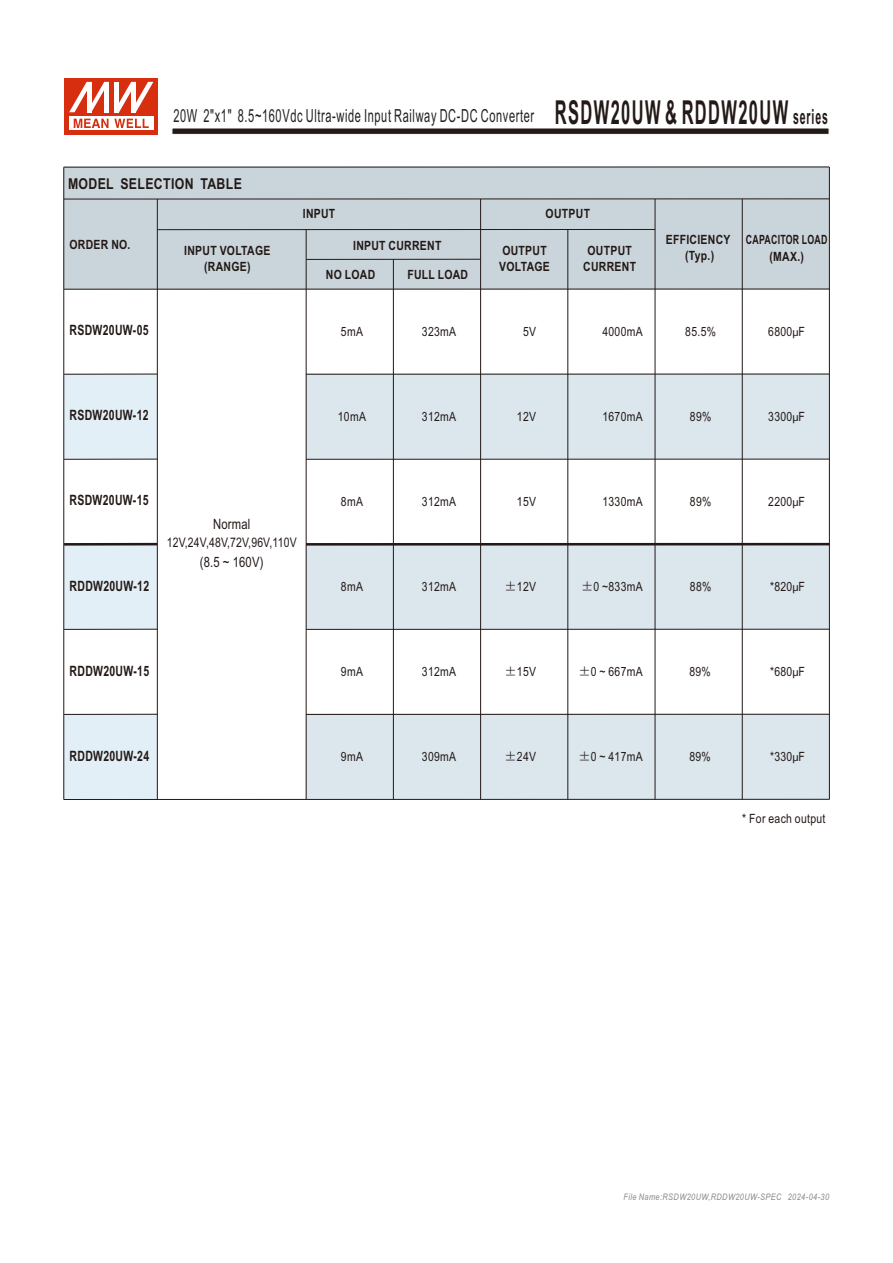
<style>
.page{position:relative;width:893px;height:1263px;background:#fff}
.page>*{position:absolute;margin:0;border:0;box-sizing:border-box;transform-origin:0 0}
.t1{font:18px "Arial Narrow";letter-spacing:.045em;color:#231f20;scale:.75 1}
.t2{font:700 15px "Arial Narrow";letter-spacing:.025em;color:#231916}
.t3{font:700 14.25px "Arial Narrow";letter-spacing:.025em;color:#231916;scale:.9 1}
.t4{font:14.25px "Arial Narrow";letter-spacing:.01em;color:#231916}
.t5{font:13.2px "Arial Narrow";letter-spacing:.01em;color:#231916}
.t6{font:12.75px "Arial Narrow";letter-spacing:.025em;color:#231916}
.t7{font:700 12.75px/16px "Arial Narrow";letter-spacing:.025em;color:#231916;text-align:center}
.t8{font:700 12.75px/17px "Arial Narrow";letter-spacing:.025em;color:#231916;text-align:center;scale:.84 1}
.t9{font:italic 9px "Arial Narrow";letter-spacing:.045em;color:#898989}
.s1{font-weight:700;font-size:33px;color:#231916}
.s2{font-weight:700;font-size:21px;color:#231916}
.s3{font-family:"Arial Unicode MS";font-size:11.25px}
.s4{font-family:"Inn Ming";font-weight:500}
</style>
<div class="page">
<div style="left:63px;top:167px;width:766px;height:122px;background:#cad5db"></div>
<div style="left:307px;top:373px;width:522px;height:86px;background:#dbe6ed"></div>
<div style="left:307px;top:546px;width:522px;height:83px;background:#dbe6ed"></div>
<div style="left:307px;top:715px;width:522px;height:84px;background:#dbe6ed"></div>
<div style="left:63px;top:374px;width:94px;height:85px;background:#e3eff6"></div>
<div style="left:63px;top:544px;width:94px;height:85px;background:#e3eff6"></div>
<div style="left:63px;top:714px;width:94px;height:85px;background:#e3eff6"></div>
<svg style="left:172px;top:128px;width:657px;height:7px;background:#544c4a"></svg>
<div style="left:65px;top:78px;width:93px;height:56px;background:#d62e0f"></div>
<svg style="left:69px;top:117px;width:84px;height:13px"></svg>
<svg style="left:74px;top:119px;width:75px;height:9px"></svg>
<svg style="left:69px;top:82px;width:84px;height:30px"></svg>
<hr style="left:64px;top:289px;width:765px;height:1px;background:#231916">
<hr style="left:306px;top:714px;width:523px;height:1px;background:#231916">
<hr style="left:306px;top:374px;width:523px;height:1px;background:#231916">
<hr style="left:306px;top:459px;width:523px;height:1px;background:#231916">
<hr style="left:306px;top:543px;width:523px;height:3px;background:#231916">
<hr style="left:306px;top:629px;width:523px;height:1px;background:#231916">
<hr style="left:64px;top:799px;width:765px;height:1px;background:#231916">
<hr style="left:64px;top:374px;width:93px;height:1px;background:#231916">
<hr style="left:64px;top:459px;width:93px;height:1px;background:#231916">
<hr style="left:64px;top:543px;width:93px;height:3px;background:#231916">
<hr style="left:64px;top:629px;width:93px;height:1px;background:#231916">
<hr style="left:64px;top:714px;width:93px;height:1px;background:#231916">
<hr style="left:306px;top:259px;width:175px;height:1px;background:#231916">
<hr style="left:157px;top:229px;width:498px;height:1px;background:#231916">
<hr style="left:64px;top:199px;width:765px;height:1px;background:#231916">
<hr style="left:64px;top:167px;width:765px;height:1px;background:#231916">
<hr style="left:306px;top:233px;width:1px;height:566px;background:#231916">
<hr style="left:393px;top:263px;width:1px;height:536px;background:#231916">
<hr style="left:480px;top:202px;width:1px;height:597px;background:#231916">
<hr style="left:568px;top:233px;width:1px;height:566px;background:#231916">
<hr style="left:655px;top:202px;width:1px;height:597px;background:#231916">
<hr style="left:742px;top:202px;width:1px;height:597px;background:#231916">
<hr style="left:157px;top:199px;width:1px;height:600px;background:#231916">
<hr style="left:64px;top:167px;width:1px;height:632px;background:#231916">
<hr style="left:829px;top:170px;width:1px;height:629px;background:#231916">
<h1 class="t1" style="left:173px;top:109px;width:874px">20W 2"x1" 8.5~160Vdc Ultra-wide Input Railway DC-DC Converter <span class="s1">RSDW20UW &amp; RDDW20UW</span> <span class="s2">series</span></h1>
<p class="t2" style="left:68px;top:178px;width:175px">MODEL SELECTION TABLE</p>
<p class="t7" style="left:70px;top:237px;width:62px">ORDER NO.</p>
<p class="t7" style="left:184px;top:244px;width:88px">INPUT VOLTAGE (RANGE)</p>
<p class="t7" style="left:303px;top:207px;width:34px">INPUT</p>
<p class="t7" style="left:546px;top:207px;width:46px">OUTPUT</p>
<p class="t7" style="left:353px;top:238px;width:90px">INPUT CURRENT</p>
<p class="t7" style="left:499px;top:244px;width:52px;text-align:left">OUTPUT<br>VOLTAGE</p>
<p class="t7" style="left:666px;top:233px;width:66px">EFFICIENCY (Typ.)</p>
<p class="t8" style="left:746px;top:233px;width:98px">CAPACITOR LOAD (MAX.)</p>
<p class="t7" style="left:583px;top:244px;width:54px">OUTPUT<br>CURRENT</p>
<p class="t7" style="left:326px;top:267px;width:51px">NO LOAD</p>
<p class="t7" style="left:407px;top:267px;width:62px">FULL LOAD</p>
<p class="t3" style="left:70px;top:325px;width:89px">RSDW20UW-05</p>
<p class="t6" style="left:341px;top:327px;width:24px">5mA</p>
<p class="t6" style="left:422px;top:327px;width:36px">323mA</p>
<p class="t6" style="left:523px;top:327px;width:15px">5V</p>
<p class="t6" style="left:602px;top:327px;width:42px">4000mA</p>
<p class="t6" style="left:685px;top:327px;width:32px">85.5%</p>
<p class="t6" style="left:768px;top:327px;width:38px">6800<span class="s3">μ</span>F</p>
<p class="t3" style="left:70px;top:410px;width:89px">RSDW20UW-12</p>
<p class="t6" style="left:338px;top:412px;width:30px">10mA</p>
<p class="t6" style="left:422px;top:412px;width:36px">312mA</p>
<p class="t6" style="left:517px;top:412px;width:21px">12V</p>
<p class="t6" style="left:602px;top:412px;width:42px">1670mA</p>
<p class="t6" style="left:690px;top:412px;width:23px">89%</p>
<p class="t6" style="left:768px;top:412px;width:38px">3300<span class="s3">μ</span>F</p>
<p class="t3" style="left:70px;top:495px;width:89px">RSDW20UW-15</p>
<p class="t6" style="left:341px;top:497px;width:24px">8mA</p>
<p class="t6" style="left:422px;top:497px;width:36px">312mA</p>
<p class="t6" style="left:517px;top:497px;width:21px">15V</p>
<p class="t6" style="left:602px;top:497px;width:42px">1330mA</p>
<p class="t6" style="left:690px;top:497px;width:23px">89%</p>
<p class="t6" style="left:768px;top:497px;width:38px">2200<span class="s3">μ</span>F</p>
<p class="t4" style="left:213px;top:519px;width:39px">Normal</p>
<p class="t5" style="left:167px;top:538px;width:131px">12V,24V,48V,72V,96V,110V</p>
<p class="t4" style="left:200px;top:556px;width:65px">(8.5 ~ 160V)</p>
<p class="t3" style="left:70px;top:580px;width:90px">RDDW20UW-12</p>
<p class="t6" style="left:341px;top:582px;width:24px">8mA</p>
<p class="t6" style="left:422px;top:582px;width:36px">312mA</p>
<p class="t6" style="left:504px;top:582px;width:33px"><span class="s4">±</span>12V</p>
<p class="t6" style="left:581px;top:582px;width:64px"><span class="s4">±</span>0 ~833mA</p>
<p class="t6" style="left:690px;top:582px;width:23px">88%</p>
<p class="t6" style="left:770px;top:582px;width:36px">*820<span class="s3">μ</span>F</p>
<p class="t3" style="left:70px;top:665px;width:90px">RDDW20UW-15</p>
<p class="t6" style="left:341px;top:667px;width:24px">9mA</p>
<p class="t6" style="left:422px;top:667px;width:36px">312mA</p>
<p class="t6" style="left:504px;top:667px;width:33px"><span class="s4">±</span>15V</p>
<p class="t6" style="left:578px;top:667px;width:66px"><span class="s4">±</span>0 ~ 667mA</p>
<p class="t6" style="left:689px;top:667px;width:23px">89%</p>
<p class="t6" style="left:770px;top:667px;width:36px">*680<span class="s3">μ</span>F</p>
<p class="t3" style="left:70px;top:750px;width:90px">RDDW20UW-24</p>
<p class="t6" style="left:341px;top:752px;width:24px">9mA</p>
<p class="t6" style="left:422px;top:752px;width:36px">309mA</p>
<p class="t6" style="left:504px;top:752px;width:33px"><span class="s4">±</span>24V</p>
<p class="t6" style="left:578px;top:752px;width:66px"><span class="s4">±</span>0 ~ 417mA</p>
<p class="t6" style="left:689px;top:752px;width:23px">89%</p>
<p class="t6" style="left:770px;top:752px;width:36px">*330<span class="s3">μ</span>F</p>
<p class="t6" style="left:742px;top:814px;width:85px">* For each output</p>
<p class="t9" style="left:624px;top:1193px;width:207px">File Name:RSDW20UW,RDDW20UW-SPEC 2024-04-30</p>
</div>
